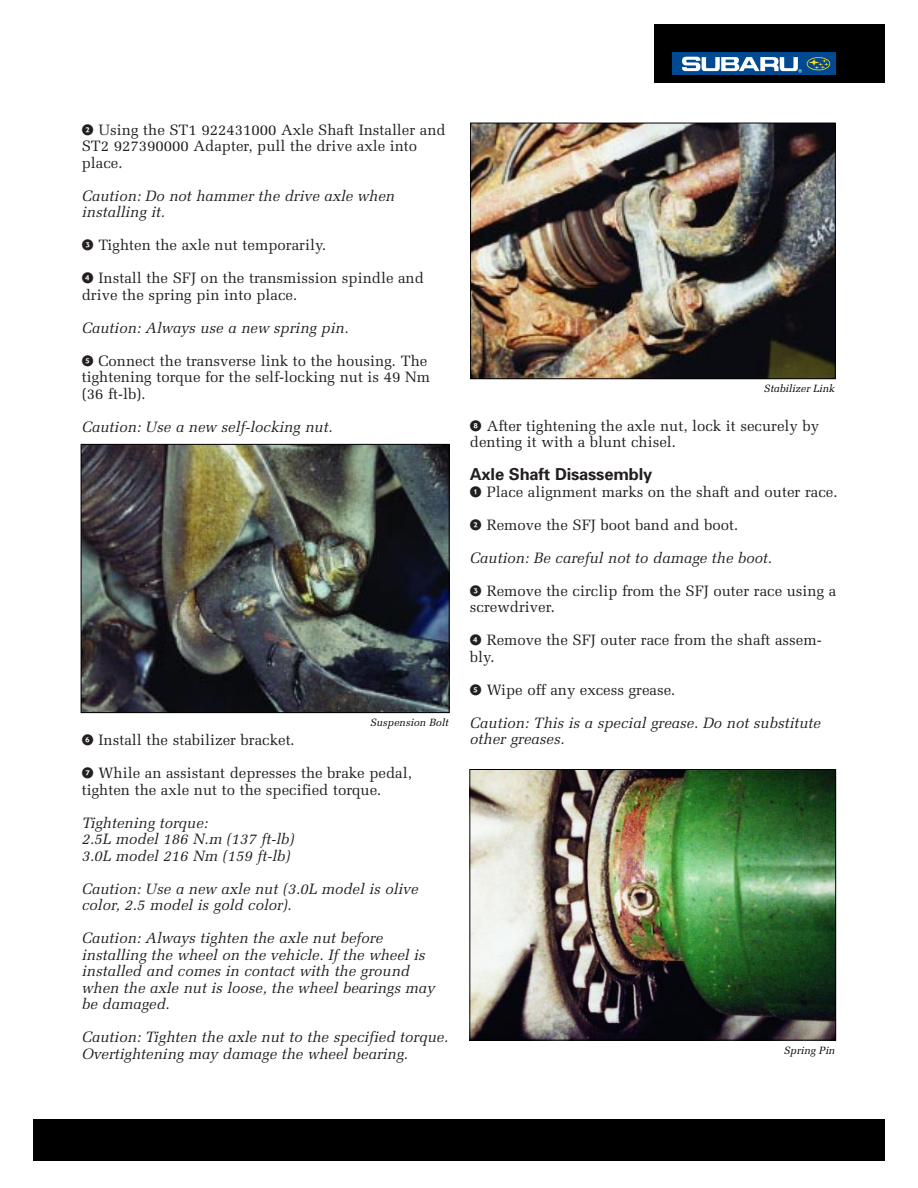
<style>
.page{position:relative;width:918px;height:1188px;background:#fff}
.page>*{position:absolute;margin:0;border:0;box-sizing:border-box;transform-origin:0 0}
.t1{font:700 16.5px "Univers";letter-spacing:-.01em;color:#231f20}
.t2{font:15px/16.5px "Melior";color:#231f20}
.t3{font:italic 15px/16.5px "Melior";color:#231f20}
.t4{font:italic 10.5px "Melior";color:#000}
.s1{font-family:"Cirkel Nummer Sans Fyllda"}
</style>
<div class="page">
<div style="left:654px;top:24px;width:231px;height:59px;background:#000"></div>
<div style="left:673px;top:53px;width:163px;height:22px;background:#014990"></div>
<svg style="left:682px;top:57px;width:148px;height:16px"></svg>
<img style="left:472px;top:125px;width:362px;height:252px">
<div style="left:470px;top:123px;width:366px;height:256px;border:1px solid #000"></div>
<img style="left:471px;top:771px;width:363px;height:268px">
<div style="left:469px;top:769px;width:367px;height:272px;border:1px solid #000"></div>
<img style="left:83px;top:446px;width:365px;height:265px">
<div style="left:81px;top:444px;width:369px;height:269px;border:1px solid #000"></div>
<div style="left:33px;top:1119px;width:852px;height:42px;background:#000"></div>
<p class="t2" style="left:82px;top:123px;width:365px"><span class="s1">2</span> Using the ST1 922431000 Axle Shaft Installer and<br>ST2 927390000 Adapter, pull the drive axle into place.</p>
<p class="t3" style="left:82px;top:189px;width:315px">Caution: Do not hammer the drive axle when installing it.</p>
<p class="t2" style="left:82px;top:238px;width:246px"><span class="s1">3</span> Tighten the axle nut temporarily.</p>
<p class="t2" style="left:82px;top:271px;width:344px"><span class="s1">4</span> Install the SFJ on the transmission spindle and drive the spring pin into place.</p>
<p class="t3" style="left:82px;top:321px;width:268px">Caution: Always use a new spring pin.</p>
<p class="t2" style="left:82px;top:354px;width:350px"><span class="s1">5</span> Connect the transverse link to the housing. The tightening torque for the self-locking nut is 49 Nm (36 ft-lb).</p>
<p class="t3" style="left:82px;top:420px;width:252px">Caution: Use a new self-locking nut.</p>
<p class="t4" style="left:370px;top:719px;width:80px">Suspension Bolt</p>
<p class="t2" style="left:82px;top:733px;width:215px"><span class="s1">6</span> Install the stabilizer bracket.</p>
<p class="t2" style="left:82px;top:766px;width:332px"><span class="s1">7</span> While an assistant depresses the brake pedal, tighten the axle nut to the specified torque.</p>
<p class="t3" style="left:82px;top:816px;width:214px">Tightening torque:<br>2.5L model 186 N.m (137 ft-lb)<br>3.0L model 216 Nm (159 ft-lb)</p>
<p class="t3" style="left:82px;top:882px;width:338px">Caution: Use a new axle nut (3.0L model is olive color, 2.5 model is gold color).</p>
<p class="t3" style="left:82px;top:931px;width:354px">Caution: Always tighten the axle nut before installing the wheel on the vehicle. If the wheel is installed and comes in contact with the ground when the axle nut is loose, the wheel bearings may be damaged.</p>
<p class="t3" style="left:82px;top:1030px;width:368px">Caution: Tighten the axle nut to the specified torque.<br>Overtightening may damage the wheel bearing.</p>
<p class="t4" style="left:764px;top:385px;width:72px">Stabilizer Link</p>
<p class="t2" style="left:470px;top:419px;width:351px"><span class="s1">8</span> After tightening the axle nut, lock it securely by denting it with a blunt chisel.</p>
<p class="t1" style="left:470px;top:469px;width:184px">Axle Shaft Disassembly</p>
<p class="t2" style="left:470px;top:485px;width:369px"><span class="s1">1</span> Place alignment marks on the shaft and outer race.</p>
<p class="t2" style="left:470px;top:518px;width:270px"><span class="s1">2</span> Remove the SFJ boot band and boot.</p>
<p class="t3" style="left:470px;top:551px;width:304px">Caution: Be careful not to damage the boot.</p>
<p class="t2" style="left:470px;top:584px;width:368px"><span class="s1">3</span> Remove the circlip from the SFJ outer race using a screwdriver.</p>
<p class="t2" style="left:470px;top:633px;width:353px"><span class="s1">4</span> Remove the SFJ outer race from the shaft assem&shy;bly.</p>
<p class="t2" style="left:470px;top:683px;width:207px"><span class="s1">5</span> Wipe off any excess grease.</p>
<p class="t3" style="left:470px;top:716px;width:352px">Caution: This is a special grease. Do not substitute other greases.</p>
<p class="t4" style="left:784px;top:1046px;width:53px">Spring Pin</p>
</div>
